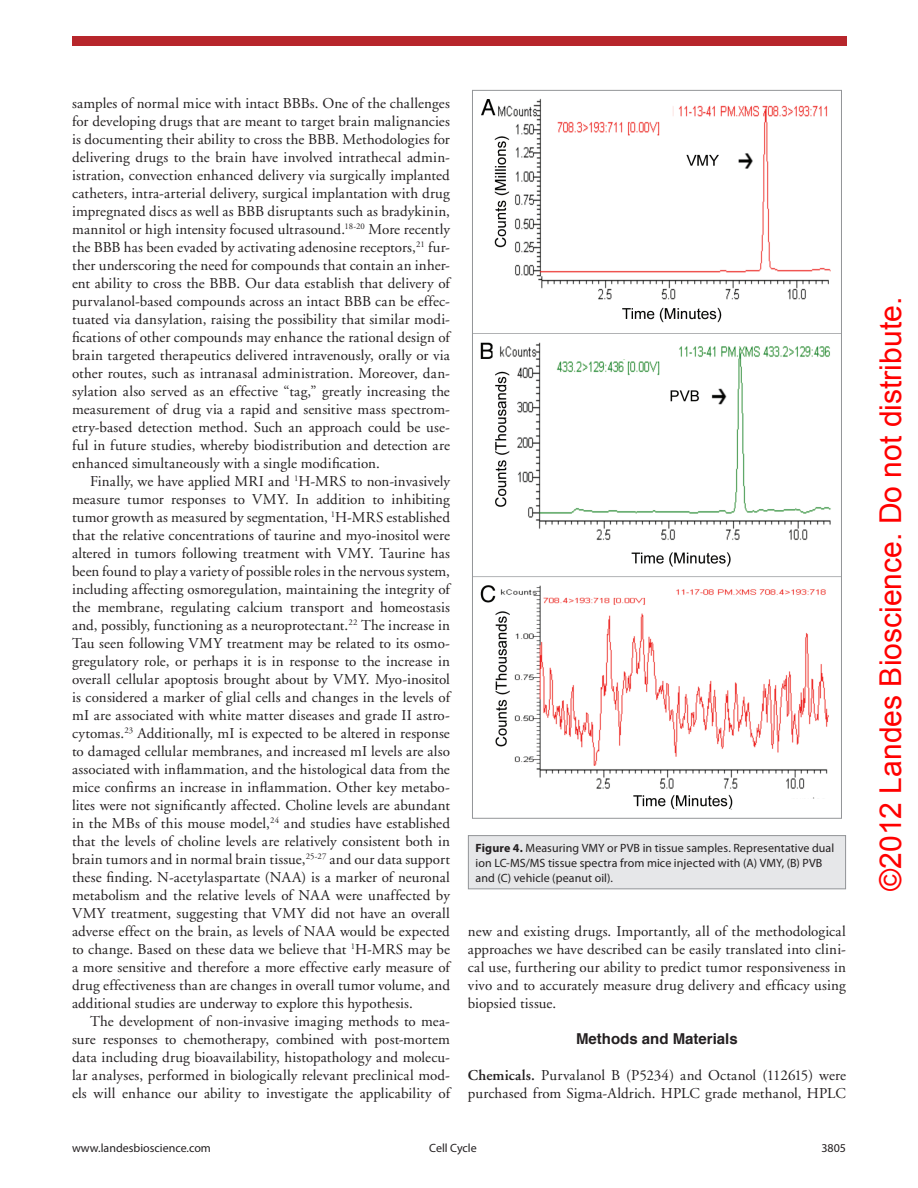
<style>
.page{position:relative;width:918px;height:1188px;background:#fff}
.page>*{position:absolute;margin:0;border:0;box-sizing:border-box;transform-origin:0 0}
.t1{font:30.15px "Arial";color:#f00}
.t2{font:15px/18px "Adobe Garamond";letter-spacing:.01em;color:#231f20;text-align:justify}
.t3{font:700 15px "Helvetica";color:#231f20}
.t4{font:12px/15px "Myriad Pro";letter-spacing:.005em;color:#231f20}
.s1{font-weight:700}
.s2{font-weight:600}
</style>
<div class="page">
<div style="left:72px;top:36px;width:774px;height:10px;background:#b7262b"></div>
<div style="left:468px;top:836px;width:378px;height:53px;background:#e6e7e9"></div>
<div style="left:468px;top:835px;width:378px;height:54px;border:1px solid #939598"></div>
<img style="left:474px;top:98px;width:366px;height:712px">
<p class="t2" style="left:72px;top:95px;width:380px">samples of normal mice with intact BBBs. One of the challenges for developing drugs that are meant to target brain malignancies is documenting their ability to cross the BBB. Methodologies for delivering drugs to the brain have involved intrathecal admin&shy;istration, convection enhanced delivery via surgically implanted catheters, intra-arterial delivery, surgical implantation with drug impregnated discs as well as BBB disruptants such as bradykinin, mannitol or high intensity focused ultrasound.<sup>18-20</sup> More recently the BBB has been evaded by activating adenosine receptors,<sup>21</sup> fur&shy;ther underscoring the need for compounds that contain an inher&shy;ent ability to cross the BBB. Our data establish that delivery of purvalanol-based compounds across an intact BBB can be effec&shy;tuated via dansylation, raising the possibility that similar modi&shy;fications of other compounds may enhance the rational design of brain targeted therapeutics delivered intravenously, orally or via other routes, such as intranasal administration. Moreover, dan&shy;sylation also served as an effective “tag,” greatly increasing the measurement of drug via a rapid and sensitive mass spectrom&shy;etry-based detection method. Such an approach could be use&shy;ful in future studies, whereby biodistribution and detection are enhanced simultaneously with a single modification.</p>
<p class="t2" style="left:72px;top:473px;width:380px;text-indent:18px">Finally, we have applied MRI and <sup>1</sup>H-MRS to non-invasively measure tumor responses to VMY. In addition to inhibiting tumor growth as measured by segmentation, <sup>1</sup>H-MRS established that the relative concentrations of taurine and myo-inositol were altered in tumors following treatment with VMY. Taurine has been found to play a variety of possible roles in the nervous system, including affecting osmoregulation, maintaining the integrity of the membrane, regulating calcium transport and homeostasis and, possibly, functioning as a neuroprotectant.<sup>22</sup> The increase in Tau seen following VMY treatment may be related to its osmo&shy;gregulatory role, or perhaps it is in response to the increase in overall cellular apoptosis brought about by VMY. Myo-inositol is considered a marker of glial cells and changes in the levels of mI are associated with white matter diseases and grade II astro&shy;cytomas.<sup>23</sup> Additionally, mI is expected to be altered in response to damaged cellular membranes, and increased mI levels are also associated with inflammation, and the histological data from the mice confirms an increase in inflammation. Other key metabo&shy;lites were not significantly affected. Choline levels are abundant in the MBs of this mouse model,<sup>24</sup> and studies have established that the levels of choline levels are relatively consistent both in brain tumors and in normal brain tissue,<sup>25-27</sup> and our data support these finding. N-acetylaspartate (NAA) is a marker of neuronal metabolism and the relative levels of NAA were unaffected by VMY treatment, suggesting that VMY did not have an overall adverse effect on the brain, as levels of NAA would be expected to change. Based on these data we believe that <sup>1</sup>H-MRS may be a more sensitive and therefore a more effective early measure of drug effectiveness than are changes in overall tumor volume, and additional studies are underway to explore this hypothesis.</p>
<p class="t2" style="left:72px;top:1013px;width:379px;text-indent:18px">The development of non-invasive imaging methods to mea&shy;sure responses to chemotherapy, combined with post-mortem data including drug bioavailability, histopathology and molecu&shy;lar analyses, performed in biologically relevant preclinical mod&shy;els will enhance our ability to investigate the applicability of</p>
<p class="t4" style="left:475px;top:840px;width:360px"><span class="s1">Figure 4.</span> Measuring VMY or PVB in tissue samples. Representative dual ion LC-MS/MS tissue spectra from mice injected with (A) VMY, (B) PVB and (C) vehicle (peanut oil).</p>
<p class="t2" style="left:468px;top:923px;width:379px">new and existing drugs. Importantly, all of the methodological approaches we have described can be easily translated into clini&shy;cal use, furthering our ability to predict tumor responsiveness in vivo and to accurately measure drug delivery and efficacy using biopsied tissue.</p>
<p class="t3" style="left:576px;top:1027px;width:163px">Methods and Materials</p>
<p class="t2" style="left:468px;top:1067px;width:380px"><span class="s2">Chemicals.</span> Purvalanol B (P5234) and Octanol (112615) were purchased from Sigma-Aldrich. HPLC grade methanol, HPLC</p>
<p class="t4" style="left:72px;top:1140px;width:140px">www.landesbioscience.com</p>
<p class="t4" style="left:429px;top:1140px;width:49px">Cell Cycle</p>
<p class="t4" style="left:821px;top:1140px;width:26px">3805</p>
<h1 class="t1" style="left:871px;top:891px;width:595px;rotate:-90deg">©2012 Landes Bioscience. Do not distribute.</h1>
</div>
